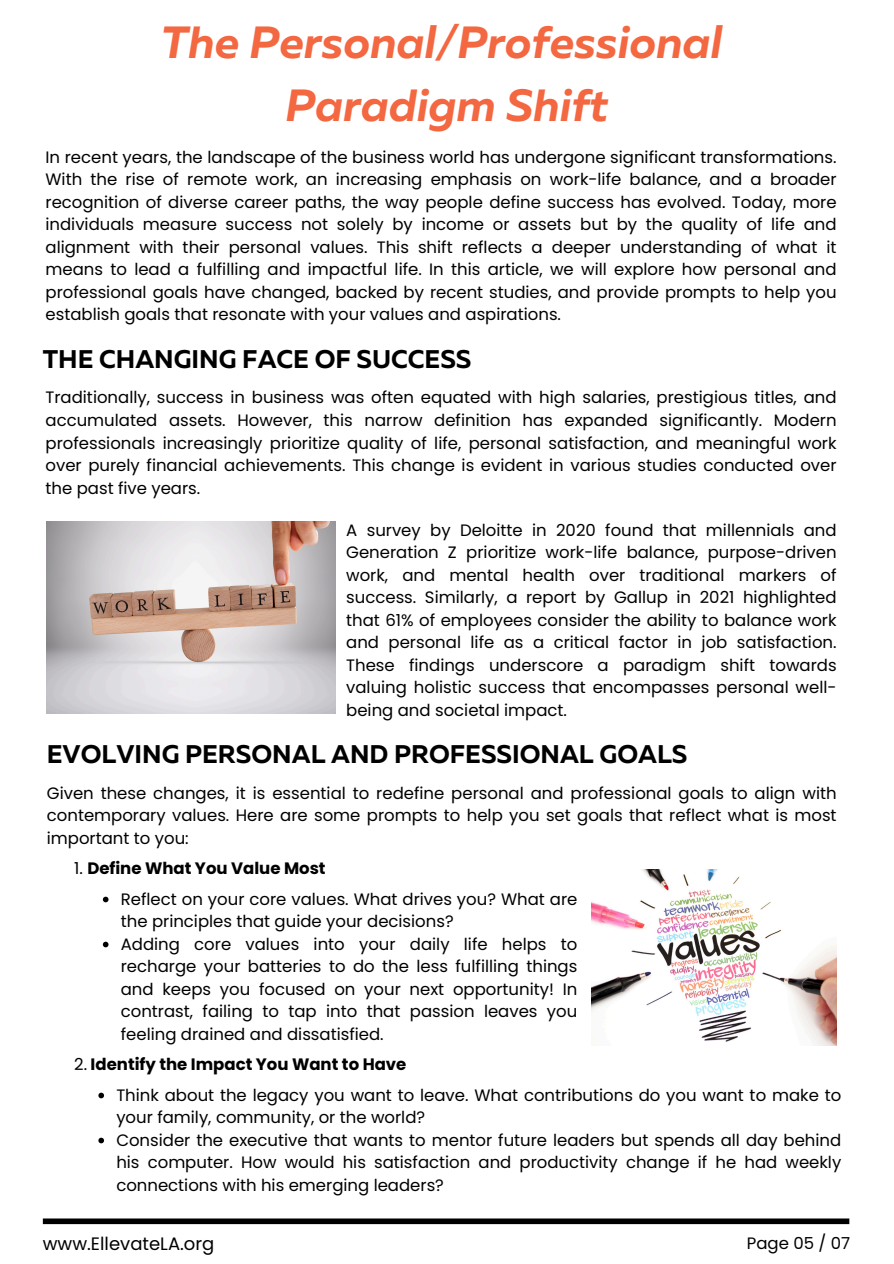
<style>
.page{position:relative;width:894px;height:1264px;background:#fff}
.page>*{position:absolute;margin:0;border:0;box-sizing:border-box;transform-origin:0 0}
.t1{font:italic 700 45px/63px "Muller";color:#f36741;text-align:center}
.t2{font:700 25.5px "Muller";color:#000}
.t3{font:18px "Poppins";color:#000}
.t4{font:16.5px/22.5px "Poppins";color:#000;text-align:justify}
.t5{font:700 16.5px "Poppins";color:#000}
.s1{font-weight:400}
.s2{font-weight:700}
</style>
<div class="page">
<div style="left:43px;top:1218px;width:806px;height:6px;background:#000"></div>
<img style="left:47px;top:521px;width:288px;height:192px">
<img style="left:591px;top:869px;width:245px;height:176px">
<svg style="left:103px;top:896px;width:5px;height:6px"></svg>
<svg style="left:103px;top:941px;width:5px;height:6px"></svg>
<svg style="left:98px;top:1092px;width:6px;height:6px"></svg>
<svg style="left:98px;top:1137px;width:6px;height:6px"></svg>
<p class="t1" style="left:161px;top:14px;width:562px">The Personal/Professional<br>Paradigm Shift</p>
<p class="t4" style="left:46px;top:146px;width:792px">In recent years, the landscape of the business world has undergone significant transformations.<br>With the rise of remote work, an increasing emphasis on work-life balance, and a broader recognition of diverse career paths, the way people define success has evolved. Today, more individuals measure success not solely by income or assets but by the quality of life and alignment with their personal values. This shift reflects a deeper understanding of what it means to lead a fulfilling and impactful life. In this article, we will explore how personal and professional goals have changed, backed by recent studies, and provide prompts to help you establish goals that resonate with your values and aspirations.</p>
<h2 class="t2" style="left:43px;top:349px;width:430px">THE CHANGING FACE OF SUCCESS</h2>
<p class="t4" style="left:46px;top:386px;width:792px">Traditionally, success in business was often equated with high salaries, prestigious titles, and accumulated assets. However, this narrow definition has expanded significantly. Modern professionals increasingly prioritize quality of life, personal satisfaction, and meaningful work over purely financial achievements. This change is evident in various studies conducted over the past five years.</p>
<p class="t4" style="left:346px;top:518px;width:491px">A survey by Deloitte in 2020 found that millennials and Generation Z prioritize work-life balance, purpose-driven work, and mental health over traditional markers of success. Similarly, a report by Gallup in 2021 highlighted that 61% of employees consider the ability to balance work and personal life as a critical factor in job satisfaction.<br>These findings underscore a paradigm shift towards valuing holistic success that encompasses personal well&shy;being and societal impact.</p>
<p class="t2" style="left:47px;top:744px;width:641px">EVOLVING PERSONAL AND PROFESSIONAL GOALS</p>
<p class="t4" style="left:47px;top:781px;width:791px">Given these changes, it is essential to redefine personal and professional goals to align with contemporary values. Here are some prompts to help you set goals that reflect what is most important to you:</p>
<p class="t5" style="left:74px;top:856px;width:253px"><span class="s1">1.</span> Define What You Value Most</p>
<p class="t4" style="left:121px;top:887px;width:458px;text-align:left">Reflect on your core values. What drives you? What are the principles that guide your decisions?<br>Adding core values into your daily life helps to recharge your batteries to do the less fulfilling things and keeps you focused on your next opportunity! In contrast, failing to tap into that passion leaves you feeling drained and dissatisfied.</p>
<p class="t4" style="left:116px;top:1049px;width:726px;line-height:30.5px;text-indent:-42px">2. <span class="s2">Identify the Impact You Want to Have<br></span>Think about the legacy you want to leave. What contributions do you want to make to</p>
<p class="t4" style="left:116px;top:1106px;width:726px;text-align:left">your family, community, or the world?<br>Consider the executive that wants to mentor future leaders but spends all day behind his computer. How would his satisfaction and productivity change if he had weekly connections with his emerging leaders?</p>
<p class="t3" style="left:43px;top:1231px;width:173px">www.EllevateLA.org</p>
<h2 class="t4" style="left:746px;top:1232px;width:105px">Page 05 / 07</h2>
</div>
